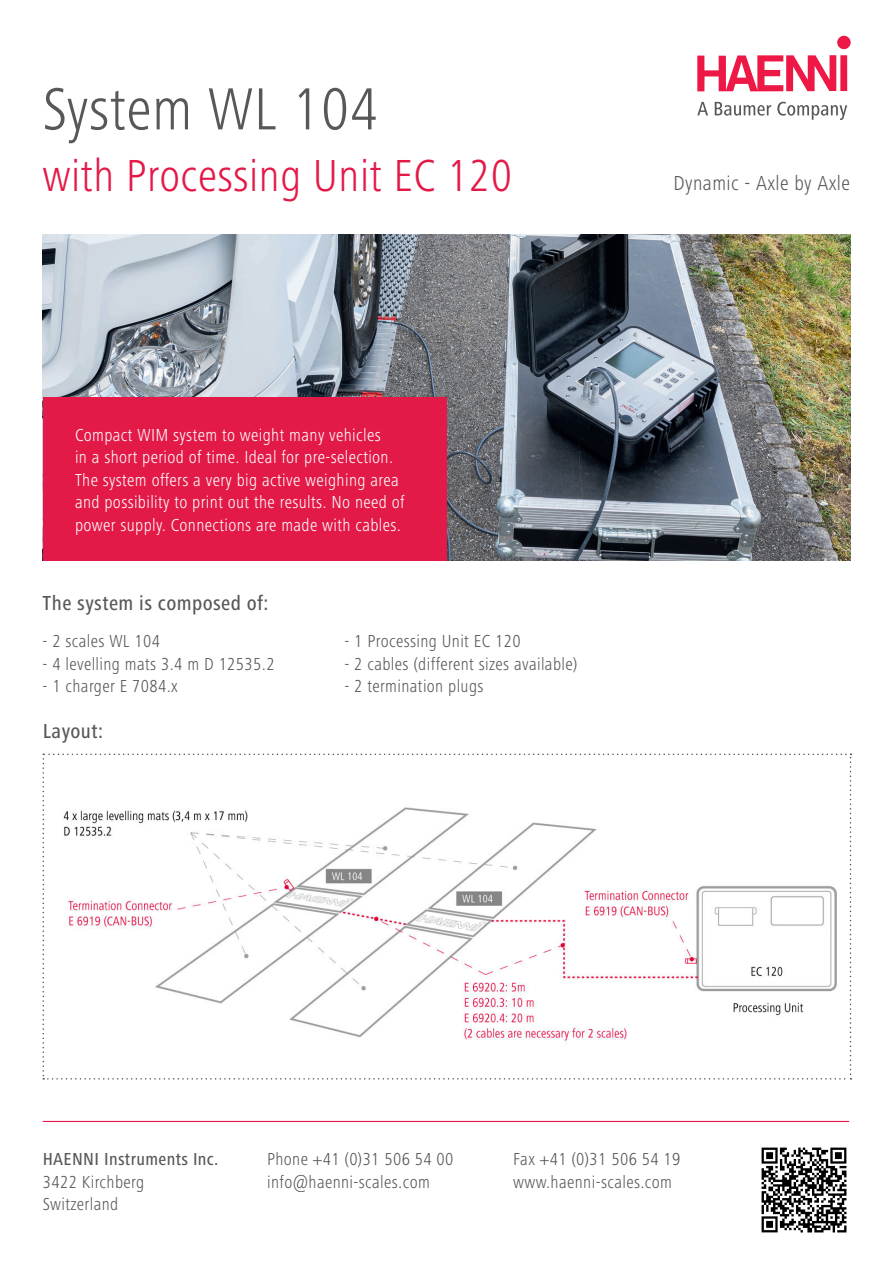
<style>
.page{position:relative;width:893px;height:1263px;background:#fff}
.page>*{position:absolute;margin:0;border:0;box-sizing:border-box;transform-origin:0 0}
.t1{font:300 condensed 61.5px "Frutiger Next Pro";letter-spacing:.01em;color:#57585a}
.t2{font:300 condensed 46.5px "Frutiger Next Pro";letter-spacing:.01em;color:#e31a47}
.t3{font:500 condensed 21px "Frutiger Next Pro";letter-spacing:.02em;color:#57585a}
.t4{font:300 condensed 21px "Frutiger Next Pro";letter-spacing:.02em;color:#57585a}
.t5{font:300 condensed 18px "Frutiger Next Pro";letter-spacing:.02em;color:#57585a}
.t6{font:300 condensed 18px/22.5px "Frutiger Next Pro";letter-spacing:.02em;color:#fff}
.t7{font:500 condensed 18px/22.5px "Frutiger Next Pro";letter-spacing:.02em;color:#57585a}
.s1{font-weight:300}
</style>
<div class="page">
<div style="left:840px;top:55px;width:7px;height:36px;background:#ed1845"></div>
<div style="left:837px;top:36px;width:14px;height:13px;background:#ed1845;border-radius:50%"></div>
<svg style="left:697px;top:55px;width:139px;height:36px"></svg>
<svg style="left:697px;top:102px;width:11px;height:13px"></svg>
<svg style="left:715px;top:102px;width:56px;height:14px"></svg>
<svg style="left:777px;top:102px;width:70px;height:18px"></svg>
<img style="left:43px;top:235px;width:807px;height:326px">
<div style="left:43px;top:398px;width:403px;height:163px;background:#e31a47"></div>
<hr style="left:43px;top:1121px;width:806px;height:1px;background:#e31a47">
<img style="left:761px;top:1147px;width:86px;height:86px">
<svg style="left:43px;top:753px;width:808px;height:326px"></svg>
<p class="t1" style="left:43px;top:74px;width:337px">System WL 104</p>
<p class="t2" style="left:43px;top:149px;width:471px">with Processing Unit EC 120</p>
<p class="t6" style="left:75px;top:424px;width:331px">Compact WIM system to weight many vehicles<br>in a short period of time. Ideal for pre-selection.<br>The system offers a very big active weighing area and possibility to print out the results. No need of power supply. Connections are made with cables.</p>
<p class="t3" style="left:43px;top:591px;width:228px">The system is composed of:</p>
<p class="t5" style="left:43px;top:631px;width:119px">- 2 scales WL 104</p>
<p class="t5" style="left:43px;top:654px;width:234px">- 4 levelling mats 3.4 m D 12535.2</p>
<p class="t5" style="left:43px;top:676px;width:137px">- 1 charger E 7084.x</p>
<p class="t3" style="left:43px;top:718px;width:62px">Layout:</p>
<p class="t5" style="left:344px;top:631px;width:178px">- 1 Processing Unit EC 120</p>
<p class="t5" style="left:344px;top:654px;width:234px">- 2 cables (different sizes available)</p>
<p class="t5" style="left:344px;top:676px;width:141px">- 2 termination plugs</p>
<p class="t4" style="left:673px;top:171px;width:178px">Dynamic - Axle by Axle</p>
<p class="t7" style="left:43px;top:1148px;width:177px">HAENNI Instruments Inc.<br><span class="s1">3422 Kirchberg</span></p>
<p class="t5" style="left:43px;top:1194px;width:77px">Switzerland</p>
<p class="t5" style="left:267px;top:1149px;width:188px">Phone +41 (0)31 506 54 00</p>
<p class="t5" style="left:267px;top:1171px;width:164px">info@haenni-scales.com</p>
<p class="t5" style="left:513px;top:1149px;width:169px">Fax +41 (0)31 506 54 19</p>
<p class="t5" style="left:513px;top:1171px;width:160px">www.haenni-scales.com</p>
</div>
